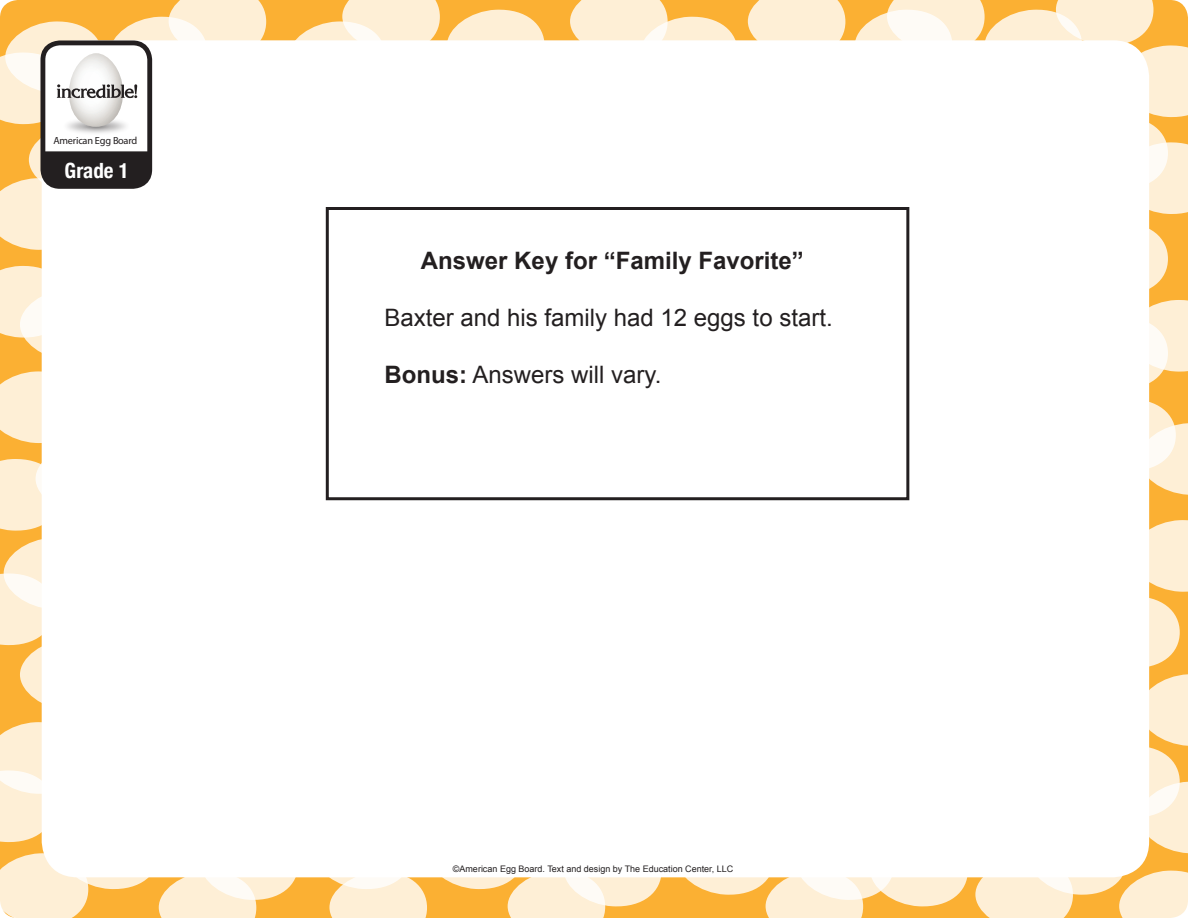
<style>
.page{position:relative;width:1188px;height:918px;background:#fff}
.page>*{position:absolute;margin:0;border:0;box-sizing:border-box;transform-origin:0 0}
.Repro_Body{font:24px "Arial";color:#231f20}
.Repro_Body-2{font:700 24px "Arial";color:#231f20}
.t1{font:700 condensed 21px "Helvetica Neue";color:#fff}
.t2{font:10.35px "Korinna";letter-spacing:-.02em;color:#231f20}
.t3{font:9px "Arial";color:#231f20}
.s1{font-weight:700}
</style>
<div class="page">
<svg style="left:0;top:722px;width:298px;height:196px;background:#fde0b0"></svg>
<svg style="left:314px;top:877px;width:348px;height:41px;background:#fcdaa1"></svg>
<svg style="left:677px;top:877px;width:291px;height:41px;background:#fcd798"></svg>
<svg style="left:288px;top:0;width:152px;height:40px;background:#fddeaa"></svg>
<svg style="left:447px;top:10px;width:98px;height:30px;background:#fddfad"></svg>
<svg style="left:570px;top:0;width:168px;height:40px;background:#fddfad"></svg>
<div style="left:748px;top:0;width:97px;height:40px;background:#feefd6"></div>
<svg style="left:855px;top:0;width:333px;height:214px;background:#fde1b4"></svg>
<svg style="left:1149px;top:223px;width:39px;height:166px;background:#fcd491"></svg>
<svg style="left:1149px;top:520px;width:39px;height:148px;background:#fddda8"></svg>
<svg style="left:975px;top:674px;width:213px;height:244px;background:#fde1b2"></svg>
<svg style="left:1149px;top:399px;width:39px;height:96px"></svg>
<svg style="left:0;top:371px;width:42px;height:160px;background:#fde4bb"></svg>
<svg style="left:0;top:266px;width:42px;height:95px"></svg>
<svg style="left:0;top:538px;width:42px;height:173px;background:#fcdaa0"></svg>
<div style="left:42px;top:40px;width:1107px;height:837px;background:#fff;border-radius:36px"></div>
<svg style="left:0;top:0;width:266px;height:250px"></svg>
<div style="left:326px;top:207px;width:583px;height:293px;border:3px solid #231f20"></div>
<p class="t2" style="left:54px;top:134px;width:85px">American Egg Board</p>
<p class="t1" style="left:65px;top:153px;width:66px">Grade 1</p>
<p class="Repro_Body-2" style="left:421px;top:245px;width:384px">Answer Key for “Family Favorite”</p>
<p class="Repro_Body" style="left:384px;top:302px;width:450px">Baxter and his family had 12 eggs to start.</p>
<p class="Repro_Body" style="left:384px;top:359px;width:278px"><span class="s1">Bonus:</span> Answers will vary.</p>
<p class="t3" style="left:453px;top:863px;width:282px">©American Egg Board. Text and design by The Education Center, LLC</p>
</div>
